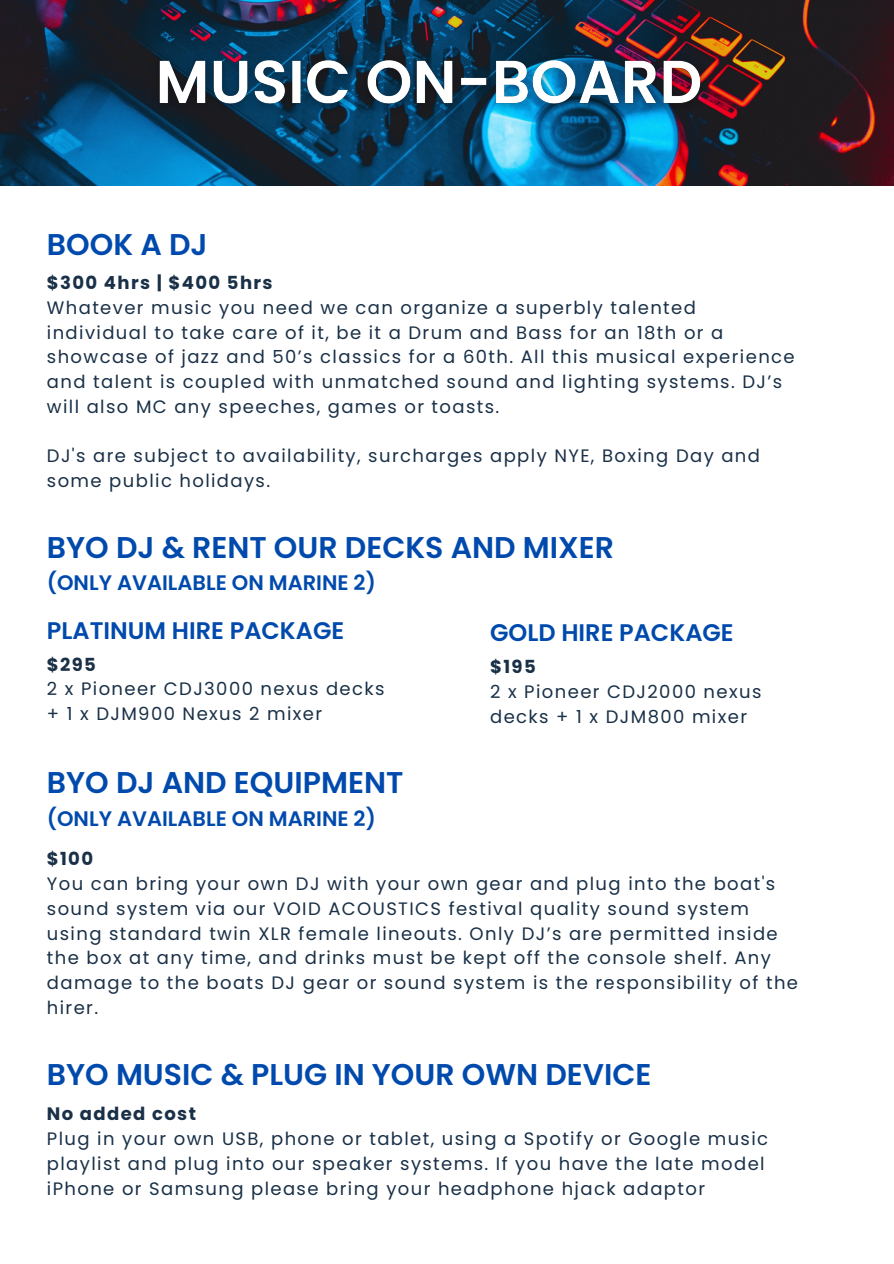
<style>
.page{position:relative;width:894px;height:1264px;background:#fff}
.page>*{position:absolute;margin:0;border:0;box-sizing:border-box;transform-origin:0 0}
.t1{font:600 30px "Poppins";color:#004aad}
.t2{font:600 24px "Poppins";color:#004aad}
.t3{font:600 21px "Poppins";color:#004aad}
.t4{font:18px/24.8px "Poppins";letter-spacing:.075em;color:#193047}
.t5{font:700 18px "Poppins";letter-spacing:.075em;color:#193047}
</style>
<div class="page">
<img style="left:0;top:0;width:893px;height:186px">
<img style="left:145px;top:40px;width:570px;height:85px">
<h1 class="t1" style="left:47px;top:223px;width:162px">BOOK A DJ</h1>
<p class="t5" style="left:47px;top:270px;width:227px">$300 4hrs | $400 5hrs</p>
<p class="t4" style="left:47px;top:295px;width:749px">Whatever music you need we can organize a superbly talented individual to take care of it, be it a Drum and Bass for an 18th or a showcase of jazz and 50’s classics for a 60th. All this musical experience and talent is coupled with unmatched sound and lighting systems. DJ’s will also MC any speeches, games or toasts.</p>
<p class="t4" style="left:47px;top:444px;width:714px">DJ's are subject to availability, surcharges apply NYE, Boxing Day and some public holidays.</p>
<h1 class="t1" style="left:47px;top:526px;width:568px">BYO DJ &amp; RENT OUR DECKS AND MIXER</h1>
<p class="t3" style="left:47px;top:568px;width:330px">(ONLY AVAILABLE ON MARINE 2)</p>
<h2 class="t2" style="left:47px;top:613px;width:299px">PLATINUM HIRE PACKAGE</h2>
<p class="t5" style="left:47px;top:651px;width:51px">$295</p>
<p class="t4" style="left:47px;top:676px;width:339px">2 x Pioneer CDJ3000 nexus decks + 1 x DJM900 Nexus 2 mixer</p>
<h2 class="t2" style="left:490px;top:616px;width:245px">GOLD HIRE PACKAGE</h2>
<p class="t5" style="left:490px;top:654px;width:47px">$195</p>
<p class="t4" style="left:490px;top:679px;width:273px">2 x Pioneer CDJ2000 nexus decks + 1 x DJM800 mixer</p>
<h1 class="t1" style="left:47px;top:761px;width:358px">BYO DJ AND EQUIPMENT</h1>
<p class="t3" style="left:47px;top:803px;width:330px">(ONLY AVAILABLE ON MARINE 2)</p>
<p class="t5" style="left:47px;top:846px;width:48px">$100</p>
<p class="t4" style="left:47px;top:871px;width:752px">You can bring your own DJ with your own gear and plug into the boat's sound system via our VOID ACOUSTICS festival quality sound system using standard twin XLR female lineouts. Only DJ’s are permitted inside the box at any time, and drinks must be kept off the console shelf. Any damage to the boats DJ gear or sound system is the responsibility of the hirer.</p>
<h1 class="t1" style="left:47px;top:1053px;width:606px">BYO MUSIC &amp; PLUG IN YOUR OWN DEVICE</h1>
<p class="t5" style="left:47px;top:1101px;width:150px">No added cost</p>
<p class="t4" style="left:47px;top:1126px;width:722px">Plug in your own USB, phone or tablet, using a Spotify or Google music playlist and plug into our speaker systems. If you have the late model iPhone or Samsung please bring your headphone hjack adaptor</p>
</div>
